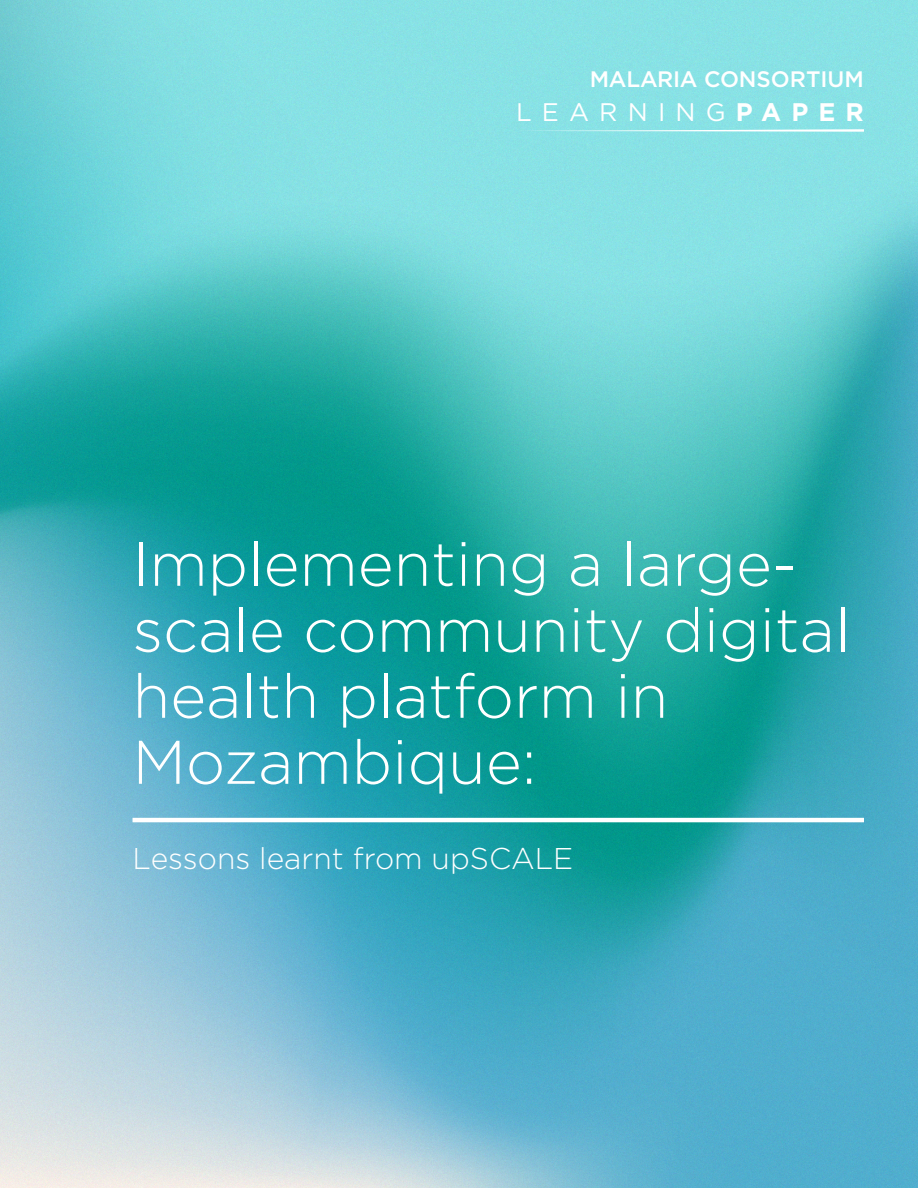
<style>
.page{position:relative;width:918px;height:1188px;background:#fff}
.page>*{position:absolute;margin:0;border:0;box-sizing:border-box;transform-origin:0 0}
.t1{font:300 61.5px/66px "Gotham";color:#fff}
.body{font:300 30px "Gotham";color:#fff}
.t2{font:25.35px "Gotham";letter-spacing:.4em;color:#fff}
.t3{font:500 22.35px "Gotham";color:#fff}
.s1{font-weight:700}
</style>
<div class="page">
<img style="left:0;top:0;width:918px;height:1188px">
<hr style="left:133px;top:818px;width:731px;height:4px;background:#fff">
<svg style="left:516px;top:129px;width:348px;height:3px"></svg>
<p class="t3" style="left:590px;top:65px;width:276px">MALARIA CONSORTIUM</p>
<p class="t2" style="left:516px;top:96px;width:349px">LEARNING<span class="s1">PAPER</span></p>
<p class="t1" style="left:133px;top:529px;width:719px">Implementing a large&shy;scale community digital health platform in<br>Mozambique:</p>
<p class="body" style="left:133px;top:840px;width:442px">Lessons learnt from upSCALE</p>
</div>
